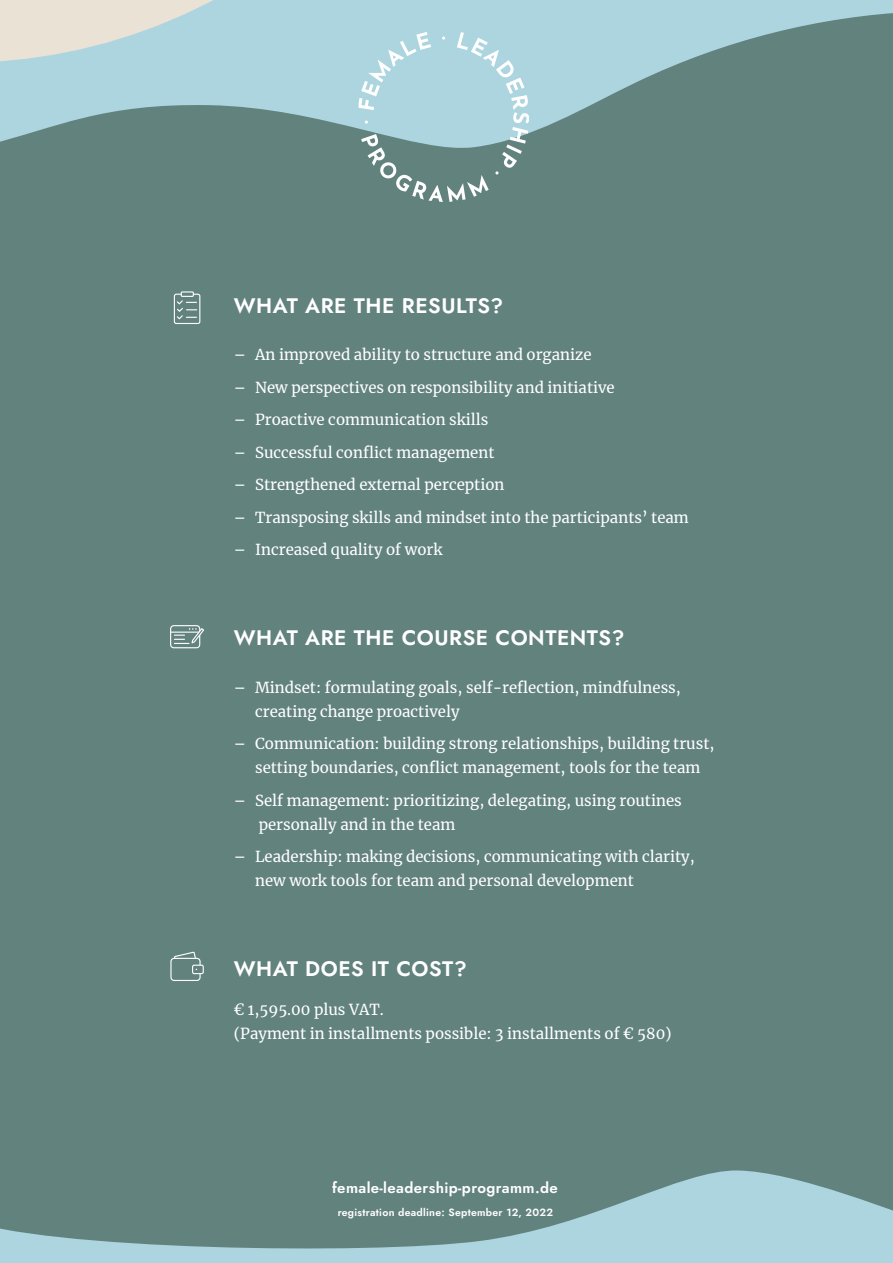
<style>
.page{position:relative;width:893px;height:1263px;background:#62827e}
.page>*{position:absolute;margin:0;border:0;box-sizing:border-box;transform-origin:0 0}
.t1{font:21px "Jost";letter-spacing:.025em;color:#fff}
.t2{font:15px/24px "Merriweather";color:#fff}
.t3{font:15px "Jost";letter-spacing:.025em;color:#fff}
.t4{font:10.5px "Jost";letter-spacing:.025em;color:#fff}
</style>
<div class="page">
<svg style="left:0;top:0;width:893px;height:142px"></svg>
<svg style="left:0;top:0;width:748px;height:62px;background:#b7d6db"></svg>
<svg style="left:0;top:1170px;width:893px;height:93px"></svg>
<svg style="left:359px;top:32px;width:170px;height:170px"></svg>
<div style="left:174px;top:294px;width:26px;height:30px;border:1px solid #fff;border-radius:2px"></div>
<hr style="left:181px;top:292px;width:12px;height:4px;background:#62827e">
<div style="left:181px;top:291px;width:13px;height:6px;border:1px solid #fff"></div>
<svg style="left:176px;top:300px;width:21px;height:20px"></svg>
<div style="left:170px;top:958px;width:31px;height:23px;border:1px solid #fff;border-radius:3px"></div>
<div style="left:193px;top:965px;width:10px;height:8px;background:#62827e;border-radius:2px"></div>
<div style="left:192px;top:965px;width:12px;height:9px;border:1px solid #fff;border-radius:2px"></div>
<svg style="left:174px;top:951px;width:23px;height:19px"></svg>
<div style="left:170px;top:625px;width:30px;height:23px;border:1px solid #fff;border-radius:3px"></div>
<hr style="left:171px;top:631px;width:29px;height:2px;background:#fff">
<svg style="left:174px;top:627px;width:30px;height:18px"></svg>
<h1 class="t1" style="left:234px;top:291px;width:271px">WHAT ARE THE RESULTS?</h1>
<p class="t2" style="left:234px;top:342px;width:359px">– An improved ability to structure and organize</p>
<p class="t2" style="left:234px;top:375px;width:382px">– New perspectives on responsibility and initiative</p>
<p class="t2" style="left:234px;top:407px;width:256px">– Proactive communication skills</p>
<p class="t2" style="left:234px;top:440px;width:262px">– Successful conflict management</p>
<p class="t2" style="left:234px;top:472px;width:272px">– Strengthened external perception</p>
<p class="t2" style="left:234px;top:505px;width:456px">– Transposing skills and mindset into the participants’ team</p>
<p class="t2" style="left:234px;top:537px;width:210px">– Increased quality of work</p>
<h1 class="t1" style="left:234px;top:624px;width:392px">WHAT ARE THE COURSE CONTENTS?</h1>
<p class="t2" style="left:255px;top:675px;width:427px;text-indent:-21px">– Mindset: formulating goals, self-reflection, mindfulness, creating change proactively</p>
<p class="t2" style="left:234px;top:731px;width:482px;text-align:center">– Communication: building strong relationships, building trust, setting boundaries, conflict management, tools for the team</p>
<p class="t2" style="left:259px;top:788px;width:425px;text-indent:-25px">– Self management: prioritizing, delegating, using routines personally and in the team</p>
<p class="t2" style="left:255px;top:844px;width:441px;text-indent:-21px">– Leadership: making decisions, communicating with clarity, new work tools for team and personal development</p>
<h1 class="t1" style="left:234px;top:955px;width:234px">WHAT DOES IT COST?</h1>
<p class="t2" style="left:234px;top:997px;width:439px">€ 1,595.00 plus VAT.<br>(Payment in installments possible: 3 installments of € 580)</p>
<p class="t3" style="left:332px;top:1177px;width:227px">female-leadership-programm.de</p>
<p class="t4" style="left:338px;top:1205px;width:217px">registration deadline: September 12, 2022</p>
</div>
